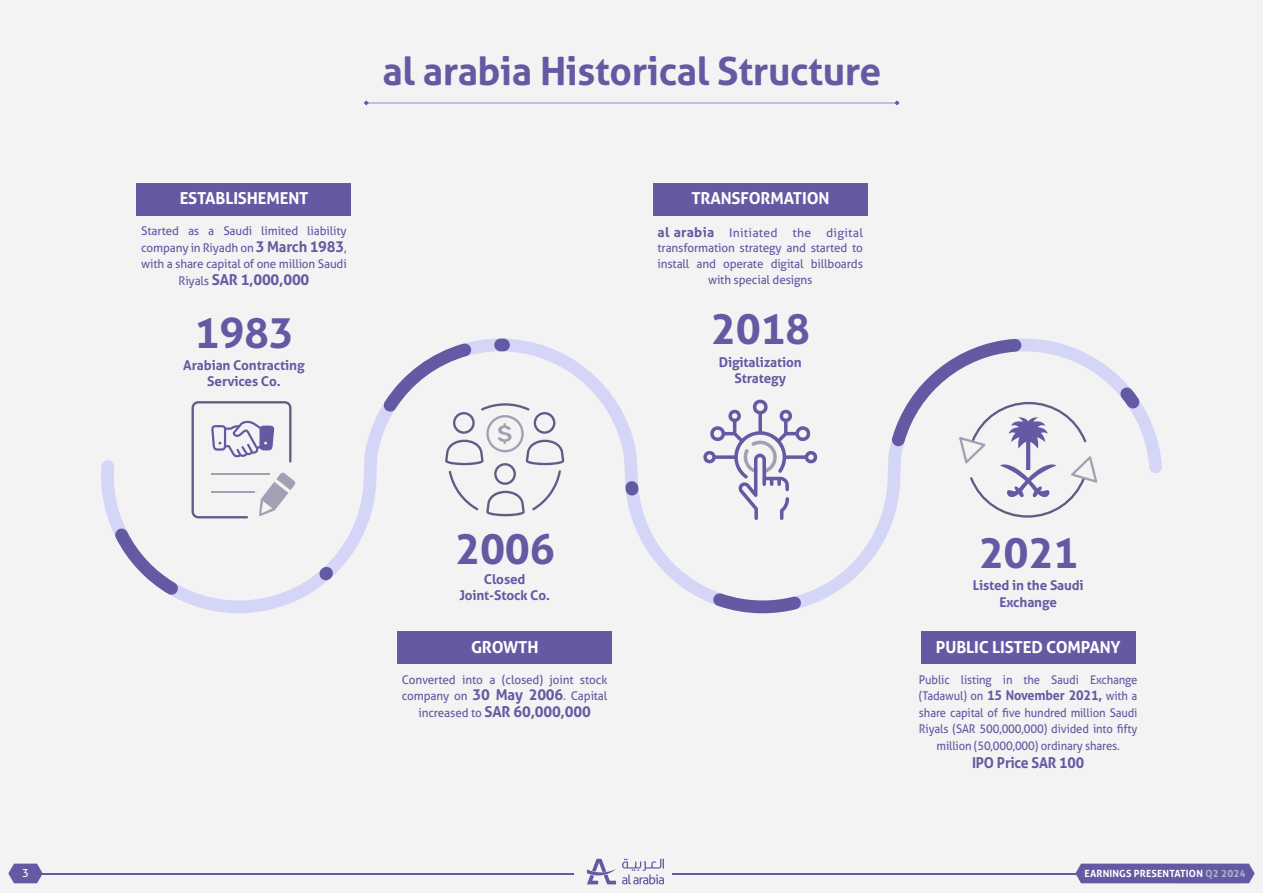
<style>
.page{position:relative;width:1263px;height:893px;background:#f3f3f3}
.page>*{position:absolute;margin:0;border:0;box-sizing:border-box;transform-origin:0 0}
.t1{font:700 42px "Aller";letter-spacing:-.01em;color:#635aa3}
.t2{font:700 39px "Aller";letter-spacing:-.01em;color:#635aa3}
.t3{font:700 16.5px "Aller";letter-spacing:-.01em;color:#fff}
.t4{font:700 15px "Aller";letter-spacing:-.015em;color:#635aa3}
.t5{font:700 15px "Aller";letter-spacing:-.015em;color:#635aa3;scale:.94 1}
.t6{font:700 13.5px/16.2px "Aller";letter-spacing:-.01em;color:#635aa3;text-align:center}
.t7{font:12px/16.5px "Aller";letter-spacing:-.015em;color:#635aa3;text-align:justify}
.t8{font:12px/16.5px "Aller";letter-spacing:-.015em;color:#635aa3;text-align:center;scale:.94 1}
.t9{font:11.25px "Aller";color:#fff}
.t10{font:700 9.9px "Aller";letter-spacing:.015em;color:#fff}
.s1{font-weight:700;font-size:15px}
.s2{font-weight:400;font-size:12px}
.s3{font-weight:700;font-size:13.5px}
.s4{color:#b0b0cf}
</style>
<div class="page">
<svg style="left:101px;top:354px;width:1061px;height:259px"></svg>
<svg style="left:114px;top:528px;width:65px;height:67px"></svg>
<svg style="left:319px;top:566px;width:15px;height:14px"></svg>
<svg style="left:625px;top:481px;width:14px;height:14px"></svg>
<svg style="left:712px;top:592px;width:89px;height:21px"></svg>
<svg style="left:1120px;top:387px;width:20px;height:21px"></svg>
<svg style="left:891px;top:339px;width:206px;height:179px"></svg>
<svg style="left:383px;top:339px;width:181px;height:177px"></svg>
<svg style="left:192px;top:401px;width:104px;height:117px"></svg>
<hr style="left:211px;top:474px;width:58px;height:1px;background:#a1a1b3">
<hr style="left:211px;top:491px;width:44px;height:2px;background:#a1a1b3">
<svg style="left:703px;top:400px;width:115px;height:120px"></svg>
<div style="left:137px;top:183px;width:214px;height:32px;background:#635aa3"></div>
<div style="left:397px;top:631px;width:215px;height:33px;background:#635aa3"></div>
<div style="left:653px;top:183px;width:215px;height:32px;background:#635aa3"></div>
<div style="left:921px;top:631px;width:214px;height:33px;background:#635aa3"></div>
<hr style="left:20px;top:873px;width:554px;height:1px;background:#635aa3">
<hr style="left:672px;top:873px;width:420px;height:1px;background:#635aa3">
<svg style="left:8px;top:864px;width:35px;height:19px"></svg>
<svg style="left:587px;top:859px;width:29px;height:25px"></svg>
<svg style="left:622px;top:859px;width:42px;height:25px"></svg>
<div style="left:1075px;top:864px;width:180px;height:19px;background:#635aa3"></div>
<hr style="left:367px;top:102px;width:528px;height:2px;background:#c1bdda">
<svg style="left:364px;top:100px;width:5px;height:5px"></svg>
<svg style="left:894px;top:100px;width:5px;height:5px"></svg>
<h2 class="t2" style="left:382px;top:47px;width:500px">al arabia Historical Structure</h2>
<h3 class="t3" style="left:180px;top:188px;width:130px">ESTABLISHEMENT</h3>
<p class="t7" style="left:141px;top:223px;width:207px">Started as a Saudi limited liability company in Riyadh on <span class="s1">3 March 1983</span>, with a share capital of one million Saudi</p>
<p class="t4" style="left:178px;top:270px;width:132px"><span class="s2">Riyals</span> SAR 1,000,000</p>
<h3 class="t3" style="left:691px;top:188px;width:140px">TRANSFORMATION</h3>
<p class="t7" style="left:657px;top:224px;width:207px;line-height:15.8px;text-align:center"><span class="s3">al arabia</span> Initiated the digital transformation strategy and started to install and operate digital billboards with special designs</p>
<h1 class="t1" style="left:195px;top:307px;width:101px">1983</h1>
<h1 class="t1" style="left:711px;top:303px;width:101px">2018</h1>
<p class="t6" style="left:183px;top:357px;width:123px">Arabian Contracting<br>Services Co.</p>
<h1 class="t1" style="left:455px;top:523px;width:101px">2006</h1>
<p class="t6" style="left:459px;top:571px;width:92px">Closed<br>Joint-Stock Co.</p>
<h3 class="t3" style="left:471px;top:636px;width:69px">GROWTH</h3>
<p class="t7" style="left:402px;top:671px;width:207px">Converted into a (closed) joint stock company on <span class="s1">30 May 2006</span>. Capital</p>
<p class="t4" style="left:418px;top:702px;width:174px"><span class="s2">increased to</span> SAR 60,000,000</p>
<p class="t6" style="left:719px;top:354px;width:85px">Digitalization<br>Strategy</p>
<h1 class="t1" style="left:979px;top:527px;width:101px">2021</h1>
<p class="t6" style="left:973px;top:577px;width:113px">Listed in the Saudi<br>Exchange</p>
<h3 class="t3" style="left:936px;top:636px;width:186px">PUBLIC LISTED COMPANY</h3>
<p class="t8" style="left:919px;top:671px;width:234px">Public listing in the Saudi Exchange (Tadawul) on <span class="s3">15 November 2021,</span> with a share capital of five hundred million Saudi Riyals (SAR 500,000,000) divided into fifty million (50,000,000) ordinary shares.</p>
<p class="t5" style="left:972px;top:753px;width:121px">IPO Price SAR 100</p>
<p class="t9" style="left:22px;top:866px;width:8px">3</p>
<p class="t10" style="left:1084px;top:867px;width:162px">EARNINGS PRESENTATION <span class="s4">Q2 2024</span></p>
</div>
